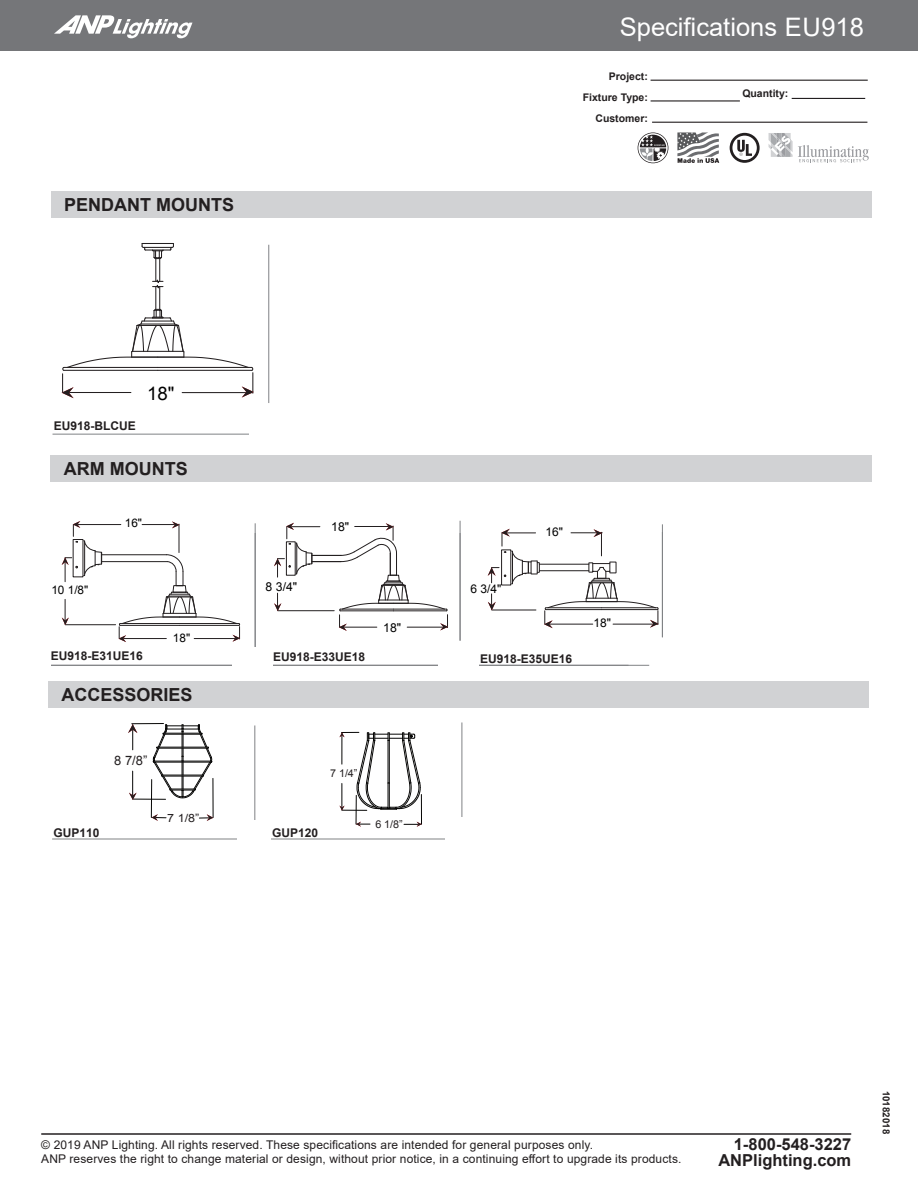
<style>
.page{position:relative;width:918px;height:1188px;background:#fff}
.page>*{position:absolute;margin:0;border:0;box-sizing:border-box;transform-origin:0 0}
.t1{font:25.5px "Arial";color:#fff}
.t2{font:18.6px "Arial";color:#000}
.Select_Option_Header{font:700 18px "Arial";color:#231f20}
.t3{font:700 16.5px/16.5px "Arial";color:#231f20;text-align:right}
.t4{font:12.9px "Arial";color:#231f20}
.t5{font:12.3px "Arial";color:#000}
.t6{font:12px/13.5px "Arial";letter-spacing:.01em;color:#231f20}
.Main_Copy_with_1st_W{font:700 12px "Arial";color:#231f20}
.t7{font:12px "Arial";color:#000}
.t8{font:11.85px "Arial";color:#000}
.t9{font:11.4px "Arial";color:#231f20;scale:1.1 1}
.t10{font:10.8px "Arial";color:#231f20}
.t11{font:700 10.5px/21px "Arial";color:#231f20;text-align:right}
.t12{font:700 9.75px "Arial";color:#231f20}
</style>
<div class="page">
<div style="left:0;top:0;width:918px;height:51px;background:#757679"></div>
<hr style="left:651px;top:80px;width:217px;height:1px;background:#231f20">
<hr style="left:651px;top:100px;width:89px;height:2px;background:#231f20">
<hr style="left:652px;top:122px;width:215px;height:1px;background:#231f20">
<svg style="left:54px;top:15px;width:138px;height:23px"></svg>
<hr style="left:792px;top:98px;width:73px;height:1px;background:#231f20">
<hr style="left:41px;top:1133px;width:810px;height:2px;background:#231f20">
<svg style="left:730px;top:133px;width:30px;height:30px"></svg>
<svg style="left:638px;top:132px;width:30px;height:31px"></svg>
<svg style="left:638px;top:133px;width:30px;height:30px"></svg>
<svg style="left:640px;top:135px;width:26px;height:26px"></svg>
<svg style="left:677px;top:132px;width:42px;height:31px"></svg>
<svg style="left:769px;top:133px;width:100px;height:29px"></svg>
<hr style="left:53px;top:434px;width:199px;height:1px;background:#808285">
<hr style="left:269px;top:245px;width:1px;height:158px;background:#808285">
<div style="left:249px;top:406px;width:36px;height:37px;background:#fff"></div>
<hr style="left:51px;top:665px;width:598px;height:1px;background:#808285">
<hr style="left:460px;top:521px;width:1px;height:120px;background:#808285">
<hr style="left:255px;top:523px;width:1px;height:124px;background:#808285">
<hr style="left:662px;top:524px;width:1px;height:113px;background:#808285">
<div style="left:438px;top:641px;width:40px;height:41px;background:#fff"></div>
<div style="left:233px;top:648px;width:40px;height:40px;background:#fff"></div>
<div style="left:51px;top:191px;width:821px;height:27px;background:#d1d2d4"></div>
<div style="left:50px;top:455px;width:822px;height:27px;background:#d1d2d4"></div>
<hr style="left:52px;top:839px;width:397px;height:1px;background:#808285">
<hr style="left:462px;top:722px;width:1px;height:96px;background:#808285">
<hr style="left:255px;top:725px;width:1px;height:98px;background:#808285">
<div style="left:237px;top:821px;width:33px;height:33px;background:#fff"></div>
<div style="left:446px;top:817px;width:35px;height:35px;background:#fff"></div>
<div style="left:48px;top:681px;width:820px;height:27px;background:#d1d2d4"></div>
<svg style="left:62px;top:243px;width:192px;height:155px"></svg>
<hr style="left:102px;top:561px;width:65px;height:1px;background:#231f20">
<hr style="left:102px;top:554px;width:64px;height:1px;background:#231f20">
<hr style="left:74px;top:524px;width:47px;height:1px;background:#231f20">
<svg style="left:119px;top:521px;width:121px;height:121px"></svg>
<hr style="left:65px;top:624px;width:51px;height:1px;background:#231f20">
<svg style="left:62px;top:521px;width:40px;height:61px"></svg>
<svg style="left:62px;top:599px;width:7px;height:26px"></svg>
<svg style="left:274px;top:523px;width:174px;height:108px"></svg>
<svg style="left:488px;top:529px;width:171px;height:99px"></svg>
<svg style="left:153px;top:725px;width:60px;height:74px"></svg>
<hr style="left:132px;top:723px;width:32px;height:1px;background:#050504">
<hr style="left:133px;top:799px;width:33px;height:1px;background:#050504">
<hr style="left:151px;top:780px;width:1px;height:38px;background:#050504">
<hr style="left:213px;top:778px;width:1px;height:40px;background:#050504">
<svg style="left:199px;top:814px;width:14px;height:7px"></svg>
<svg style="left:152px;top:814px;width:14px;height:7px"></svg>
<svg style="left:129px;top:771px;width:8px;height:29px"></svg>
<svg style="left:128px;top:724px;width:9px;height:26px"></svg>
<svg style="left:339px;top:732px;width:83px;height:95px"></svg>
<p class="Select_Option_Header" style="left:64px;top:192px;width:171px">PENDANT MOUNTS</p>
<h1 class="t1" style="left:620px;top:10px;width:246px">Specifications EU918</h1>
<p class="t11" style="left:583px;top:66px;width:67px">Project:<br>Fixture Type:<br>Customer:</p>
<p class="t11" style="left:742px;top:83px;width:48px">Quantity:</p>
<p class="t2" style="left:147px;top:381px;width:29px">18"</p>
<p class="Main_Copy_with_1st_W" style="left:54px;top:417px;width:84px">EU918-BLCUE</p>
<p class="Select_Option_Header" style="left:64px;top:456px;width:125px">ARM MOUNTS</p>
<p class="t8" style="left:51px;top:582px;width:38px">10 1/8"</p>
<p class="t8" style="left:125px;top:515px;width:19px">16"</p>
<p class="t8" style="left:173px;top:630px;width:19px">18"</p>
<p class="t5" style="left:266px;top:579px;width:33px">8 3/4"</p>
<p class="t5" style="left:331px;top:518px;width:20px">18"</p>
<p class="t5" style="left:383px;top:619px;width:20px">18"</p>
<p class="t7" style="left:471px;top:581px;width:32px">6 3/4"</p>
<p class="t7" style="left:546px;top:524px;width:19px">16"</p>
<p class="Main_Copy_with_1st_W" style="left:51px;top:648px;width:94px">EU918-E31UE16</p>
<p class="Main_Copy_with_1st_W" style="left:273px;top:649px;width:94px">EU918-E33UE18</p>
<p class="Main_Copy_with_1st_W" style="left:480px;top:650px;width:94px">EU918-E35UE16</p>
<p class="Select_Option_Header" style="left:62px;top:682px;width:133px">ACCESSORIES</p>
<p class="t4" style="left:114px;top:752px;width:35px">8 7/8”</p>
<p class="t10" style="left:330px;top:766px;width:29px">7 1/4”</p>
<p class="t9" style="left:167px;top:810px;width:31px">7 1/8”</p>
<p class="Main_Copy_with_1st_W" style="left:53px;top:824px;width:48px">GUP110</p>
<p class="Main_Copy_with_1st_W" style="left:272px;top:824px;width:48px">GUP120</p>
<p class="t10" style="left:375px;top:817px;width:29px">6 1/8”</p>
<p class="t7" style="left:594px;top:615px;width:19px">18"</p>
<p class="t6" style="left:41px;top:1138px;width:642px">© 2019 ANP Lighting. All rights reserved. These specifications are intended for general purposes only.<br>ANP reserves the right to change material or design, without prior notice, in a continuing effort to upgrade its products.</p>
<h3 class="t3" style="left:718px;top:1136px;width:134px">1-800-548-3227<br>ANPlighting.com</h3>
<p class="t12" style="left:893px;top:1091px;width:45px;rotate:90deg">10182018</p>
</div>
